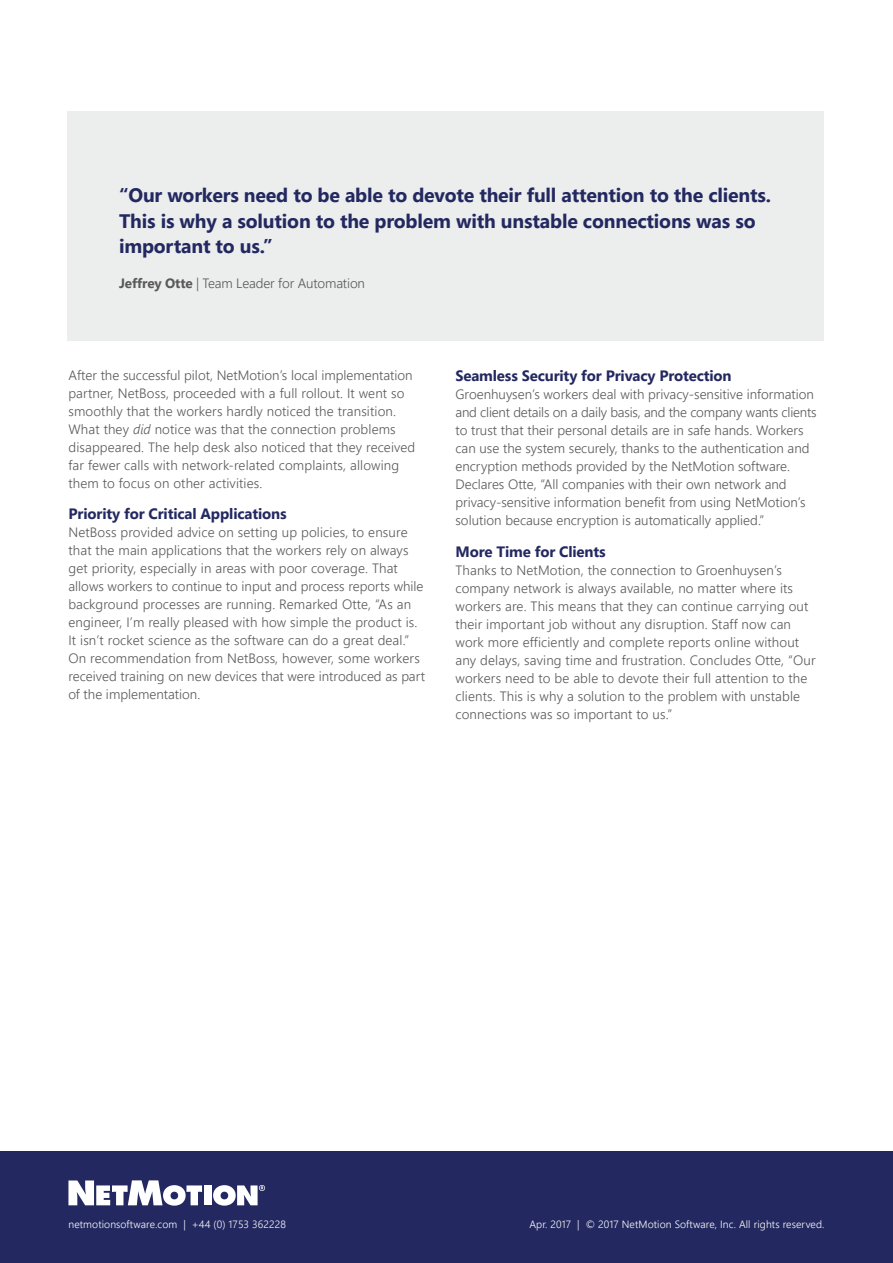
<style>
.page{position:relative;width:893px;height:1263px;background:#fff}
.page>*{position:absolute;margin:0;border:0;box-sizing:border-box;transform-origin:0 0}
.t1{font:700 19.5px/25.5px "Segoe UI";letter-spacing:-.01em;color:#232960}
.t2{font:700 15px "Segoe UI";letter-spacing:-.01em;color:#232960}
.t3{font:300 13.5px/18px "Segoe UI";letter-spacing:.01em;color:#595959}
.t4{font:300 13.5px "Segoe UI";letter-spacing:-.01em;color:#595959}
.t5{font:300 10.5px "Segoe UI";letter-spacing:.01em;color:#fff}
.s1{font-weight:700}
.s2{font-style:italic}
</style>
<div class="page">
<div style="left:0;top:1151px;width:893px;height:112px;background:#232960"></div>
<svg style="left:68px;top:1180px;width:134px;height:25px"></svg>
<div style="left:204px;top:1185px;width:7px;height:20px;background:#fff"></div>
<svg style="left:213px;top:1185px;width:52px;height:20px"></svg>
<div style="left:68px;top:111px;width:756px;height:229px;background:#eceded"></div>
<p class="t1" style="left:119px;top:182px;width:654px">“Our workers need to be able to devote their full attention to the clients.<br>This is why a solution to the problem with unstable connections was so important to us.”</p>
<p class="t4" style="left:119px;top:273px;width:248px"><span class="s1">Jeffrey Otte</span> | Team Leader for Automation</p>
<p class="t3" style="left:68px;top:366px;width:348px">After the successful pilot, NetMotion’s local implementation partner, NetBoss, proceeded with a full rollout. It went so smoothly that the workers hardly noticed the transition.<br>What they <span class="s2">did</span> notice was that the connection problems disappeared. The help desk also noticed that they received far fewer calls with network-related complaints, allowing them to focus on other activities.</p>
<p class="t2" style="left:68px;top:503px;width:220px">Priority for Critical Applications</p>
<p class="t3" style="left:68px;top:523px;width:358px">NetBoss provided advice on setting up policies, to ensure that the main applications that the workers rely on always get priority, especially in areas with poor coverage. That allows workers to continue to input and process reports while background processes are running. Remarked Otte, “As an engineer, I’m really pleased with how simple the product is.<br>It isn’t rocket science as the software can do a great deal.” On recommendation from NetBoss, however, some workers received training on new devices that were introduced as part of the implementation.</p>
<p class="t2" style="left:455px;top:365px;width:278px">Seamless Security for Privacy Protection</p>
<p class="t3" style="left:455px;top:385px;width:363px">Groenhuysen’s workers deal with privacy-sensitive information and client details on a daily basis, and the company wants clients to trust that their personal details are in safe hands. Workers can use the system securely, thanks to the authentication and encryption methods provided by the NetMotion software.<br>Declares Otte, “All companies with their own network and privacy-sensitive information benefit from using NetMotion’s solution because encryption is automatically applied.”</p>
<p class="t2" style="left:455px;top:540px;width:152px">More Time for Clients</p>
<p class="t3" style="left:455px;top:560px;width:362px">Thanks to NetMotion, the connection to Groenhuysen’s company network is always available, no matter where its workers are. This means that they can continue carrying out their important job without any disruption. Staff now can work more efficiently and complete reports online without any delays, saving time and frustration. Concludes Otte, “Our workers need to be able to devote their full attention to the clients. This is why a solution to the problem with unstable connections was so important to us.”</p>
<p class="t5" style="left:68px;top:1215px;width:219px">netmotionsoftware.com | +44 (0) 1753 362228</p>
<p class="t5" style="left:529px;top:1215px;width:297px">Apr. 2017 | © 2017 NetMotion Software, Inc. All rights reserved.</p>
</div>
